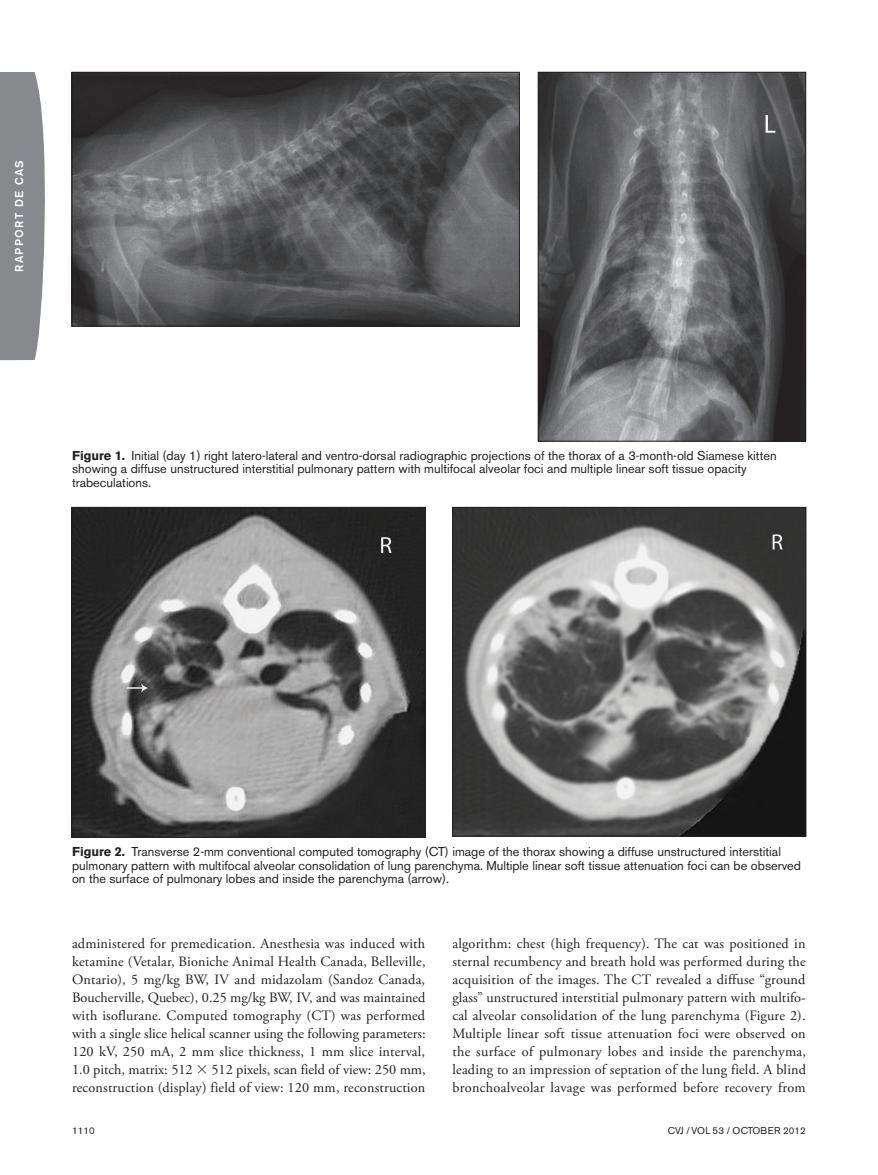
<style>
.page{position:relative;width:878px;height:1175px;background:#fff}
.page>*{position:absolute;margin:0;border:0;box-sizing:border-box;transform-origin:0 0}
.t1{font:14.25px/18px "Adobe Garamond Pro";letter-spacing:.015em;color:#231f20;text-align:justify}
.t2{font:12.75px/13.5px "Akzidenz Grotesk BE";color:#231f20}
.t3{font:500 11.25px "Akzidenz Grotesk BE";letter-spacing:.115em;color:#fff}
.t4{font:9.75px "Akzidenz Grotesk BE";color:#231f20}
.s1{font-weight:700}
.s2{font-family:"Mathematical Pi One"}
</style>
<div class="page">
<div style="left:0;top:72px;width:45px;height:288px;background:#87898c"></div>
<img style="left:74px;top:74px;width:443px;height:250px">
<div style="left:72px;top:72px;width:447px;height:254px;border:1px solid #231f20"></div>
<img style="left:540px;top:74px;width:264px;height:365px">
<div style="left:538px;top:72px;width:268px;height:369px;border:1px solid #231f20"></div>
<img style="left:73px;top:509px;width:351px;height:326px">
<div style="left:71px;top:507px;width:355px;height:330px;border:1px solid #231f20"></div>
<img style="left:454px;top:509px;width:350px;height:325px">
<div style="left:452px;top:507px;width:354px;height:329px;border:1px solid #231f20"></div>
<p class="t3" style="left:12px;top:272px;width:113px;rotate:-90deg">RAPPORT DE CAS</p>
<p class="t2" style="left:72px;top:449px;width:706px"><span class="s1">Figure 1.</span> Initial (day 1) right latero-lateral and ventro-dorsal radiographic projections of the thorax of a 3-month-old Siamese kitten showing a diffuse unstructured interstitial pulmonary pattern with multifocal alveolar foci and multiple linear soft tissue opacity trabeculations.</p>
<p class="t2" style="left:72px;top:845px;width:730px"><span class="s1">Figure 2.</span> Transverse 2-mm conventional computed tomography (CT) image of the thorax showing a diffuse unstructured interstitial pulmonary pattern with multifocal alveolar consolidation of lung parenchyma. Multiple linear soft tissue attenuation foci can be observed on the surface of pulmonary lobes and inside the parenchyma (arrow).</p>
<p class="t1" style="left:72px;top:934px;width:355px">administered for premedication. Anesthesia was induced with ketamine (Vetalar, Bioniche Animal Health Canada, Belleville, Ontario), 5 mg/kg BW, IV and midazolam (Sandoz Canada, Boucherville, Quebec), 0.25 mg/kg BW, IV, and was maintained with isoflurane. Computed tomography (CT) was performed with a single slice helical scanner using the following parameters:<br>120 kV, 250 mA, 2 mm slice thickness, 1 mm slice interval, 1.0 pitch, matrix: 512 <span class="s2">3</span> 512 pixels, scan field of view: 250 mm, reconstruction (display) field of view: 120 mm, reconstruction</p>
<p class="t1" style="left:452px;top:934px;width:355px">algorithm: chest (high frequency). The cat was positioned in sternal recumbency and breath hold was performed during the acquisition of the images. The CT revealed a diffuse “ground glass” unstructured interstitial pulmonary pattern with multifo&shy;cal alveolar consolidation of the lung parenchyma (Figure 2).<br>Multiple linear soft tissue attenuation foci were observed on the surface of pulmonary lobes and inside the parenchyma, leading to an impression of septation of the lung field. A blind bronchoalveolar lavage was performed before recovery from</p>
<p class="t4" style="left:72px;top:1125px;width:24px">1110</p>
<p class="t4" style="left:667px;top:1125px;width:140px">CVJ / VOL 53 / OCTOBER 2012</p>
</div>
